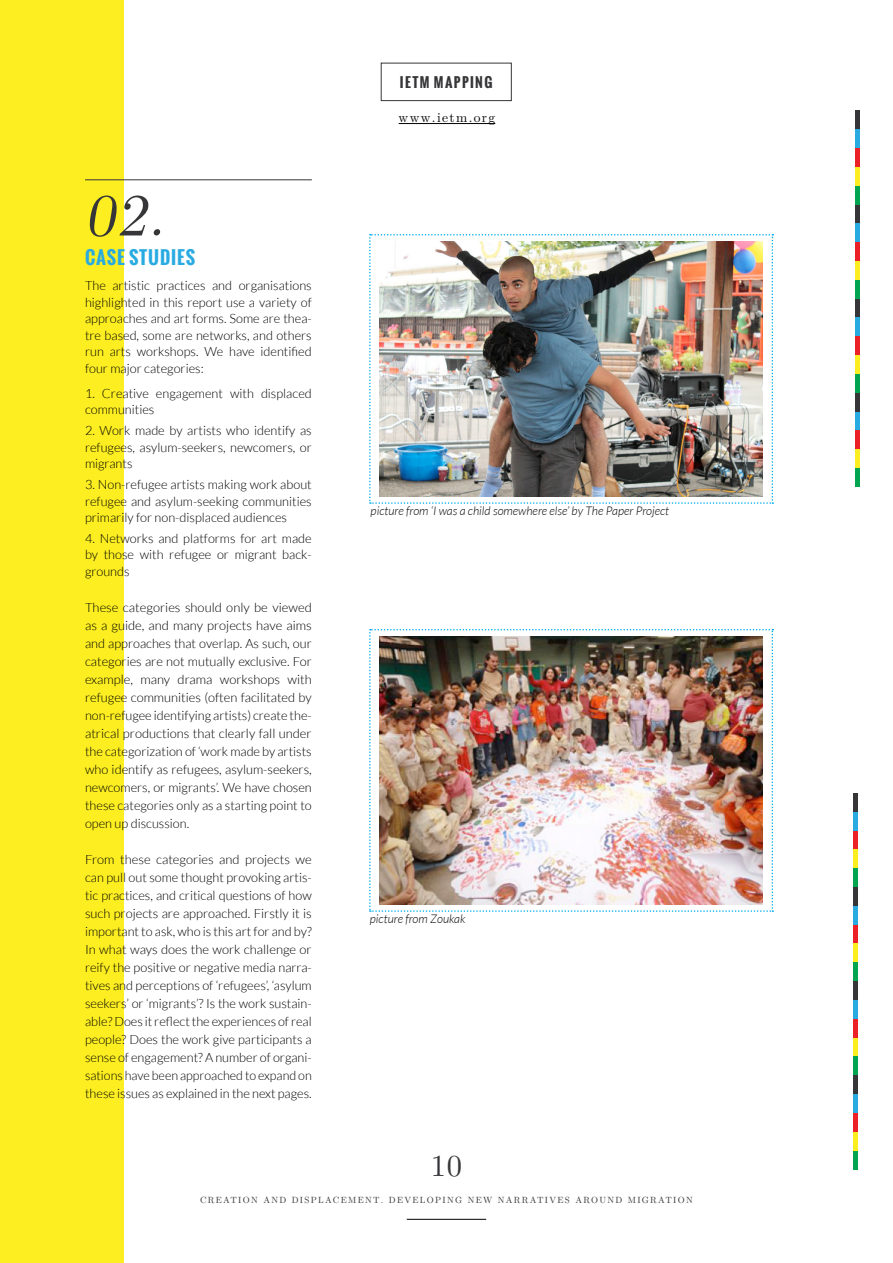
<style>
.page{position:relative;width:893px;height:1263px;background:#fff}
.page>*{position:absolute;margin:0;border:0;box-sizing:border-box;transform-origin:0 0}
.t1{font:60px "LM Roman Slant 10";color:#363639}
.t2{font:30.6px "LM Roman 10";color:#363639}
.t3{font:700 18px "Oswald";letter-spacing:.05em;color:#29abe2}
.t4{font:13.5px "LM Roman 10";color:#000}
.t5{font:700 13.5px "Oswald";letter-spacing:.1em;color:#363639}
.t6{font:300 12.75px/18px "Lato";color:#000;text-align:justify}
.t7{font:italic 300 12px "Lato";color:#000}
.t8{font:9px "LM Roman 10";letter-spacing:.145em;color:#363639}
</style>
<div class="page">
<div style="left:0;top:0;width:123px;height:1263px;background:#fcee21"></div>
<div style="left:381px;top:63px;width:131px;height:38px;border:1px solid #363639"></div>
<hr style="left:407px;top:1219px;width:79px;height:1px;background:#000">
<hr style="left:856px;top:393px;width:4px;height:19px;background:#363639">
<hr style="left:856px;top:299px;width:4px;height:18px;background:#363639">
<hr style="left:856px;top:205px;width:4px;height:18px;background:#363639">
<hr style="left:856px;top:111px;width:4px;height:18px;background:#363639">
<hr style="left:856px;top:412px;width:4px;height:18px;background:#29abe2">
<hr style="left:856px;top:317px;width:4px;height:19px;background:#29abe2">
<hr style="left:856px;top:223px;width:4px;height:19px;background:#29abe2">
<hr style="left:856px;top:129px;width:4px;height:19px;background:#29abe2">
<hr style="left:856px;top:430px;width:4px;height:19px;background:#ec2027">
<hr style="left:856px;top:336px;width:4px;height:19px;background:#ec2027">
<hr style="left:856px;top:242px;width:4px;height:19px;background:#ec2027">
<hr style="left:856px;top:148px;width:4px;height:19px;background:#ec2027">
<hr style="left:856px;top:449px;width:4px;height:19px;background:#fcee21">
<hr style="left:856px;top:355px;width:4px;height:19px;background:#fcee21">
<hr style="left:856px;top:261px;width:4px;height:19px;background:#fcee21">
<hr style="left:856px;top:167px;width:4px;height:19px;background:#fcee21">
<hr style="left:856px;top:468px;width:4px;height:19px;background:#02a54f">
<hr style="left:856px;top:374px;width:4px;height:19px;background:#02a54f">
<hr style="left:856px;top:280px;width:4px;height:19px;background:#02a54f">
<hr style="left:856px;top:186px;width:4px;height:19px;background:#02a54f">
<hr style="left:854px;top:1075px;width:4px;height:19px;background:#363639">
<hr style="left:854px;top:981px;width:4px;height:19px;background:#363639">
<hr style="left:854px;top:887px;width:4px;height:19px;background:#363639">
<hr style="left:854px;top:793px;width:4px;height:19px;background:#363639">
<hr style="left:854px;top:1094px;width:4px;height:19px;background:#29abe2">
<hr style="left:854px;top:1000px;width:4px;height:19px;background:#29abe2">
<hr style="left:854px;top:906px;width:4px;height:19px;background:#29abe2">
<hr style="left:854px;top:812px;width:4px;height:19px;background:#29abe2">
<hr style="left:854px;top:1113px;width:4px;height:19px;background:#ec2027">
<hr style="left:854px;top:1019px;width:4px;height:19px;background:#ec2027">
<hr style="left:854px;top:925px;width:4px;height:18px;background:#ec2027">
<hr style="left:854px;top:831px;width:4px;height:18px;background:#ec2027">
<hr style="left:854px;top:1132px;width:4px;height:18px;background:#fcee21">
<hr style="left:854px;top:1038px;width:4px;height:18px;background:#fcee21">
<hr style="left:854px;top:943px;width:4px;height:19px;background:#fcee21">
<hr style="left:854px;top:849px;width:4px;height:19px;background:#fcee21">
<hr style="left:854px;top:1150px;width:4px;height:19px;background:#02a54f">
<hr style="left:854px;top:1056px;width:4px;height:19px;background:#02a54f">
<hr style="left:854px;top:962px;width:4px;height:19px;background:#02a54f">
<hr style="left:854px;top:868px;width:4px;height:19px;background:#02a54f">
<hr style="left:85px;top:179px;width:227px;height:1px;background:#363639">
<hr style="left:399px;top:123px;width:96px;height:1px;background:#000">
<img style="left:369px;top:234px;width:404px;height:270px">
<img style="left:369px;top:629px;width:404px;height:283px">
<p class="t5" style="left:400px;top:73px;width:94px">IETM MAPPING</p>
<h1 class="t1" style="left:85px;top:168px;width:81px">02.</h1>
<h3 class="t3" style="left:85px;top:244px;width:112px">CASE STUDIES</h3>
<p class="t6" style="left:85px;top:278px;width:228px;line-height:16.5px">The artistic practices and organisations highlighted in this report use a variety of approaches and art forms. Some are thea&shy;tre based, some are networks, and others run arts workshops. We have identified four major categories:</p>
<p class="t6" style="left:85px;top:385px;width:228px;line-height:16.5px">1. Creative engagement with displaced communities</p>
<p class="t6" style="left:85px;top:422px;width:228px;line-height:16.5px">2. Work made by artists who identify as refugees, asylum-seekers, newcomers, or migrants</p>
<p class="t6" style="left:85px;top:476px;width:228px;line-height:16.5px">3. Non-refugee artists making work about refugee and asylum-seeking communities primarily for non-displaced audiences</p>
<p class="t6" style="left:85px;top:530px;width:228px;line-height:16.5px">4. Networks and platforms for art made by those with refugee or migrant back&shy;grounds</p>
<p class="t6" style="left:85px;top:598px;width:228px">These categories should only be viewed as a guide, and many projects have aims and approaches that overlap. As such, our categories are not mutually exclusive. For example, many drama workshops with refugee communities (often facilitated by non-refugee identifying artists) create the&shy;atrical productions that clearly fall under the categorization of ‘work made by artists who identify as refugees, asylum-seekers, newcomers, or migrants’. We have chosen these categories only as a starting point to open up discussion.</p>
<p class="t6" style="left:85px;top:850px;width:228px">From these categories and projects we can pull out some thought provoking artis&shy;tic practices, and critical questions of how such projects are approached. Firstly it is important to ask, who is this art for and by?<br>In what ways does the work challenge or reify the positive or negative media narra&shy;tives and perceptions of ‘refugees’, ‘asylum seekers’ or ‘migrants’? Is the work sustain&shy;able? Does it reflect the experiences of real people? Does the work give participants a sense of engagement? A number of organi&shy;sations have been approached to expand on these issues as explained in the next pages.</p>
<p class="t4" style="left:399px;top:106px;width:98px">WWW.IETM.ORG</p>
<p class="t7" style="left:371px;top:504px;width:300px">picture from ‘I was a child somewhere else’ by The Paper Project</p>
<p class="t7" style="left:370px;top:912px;width:97px">picture from Zoukak</p>
<h2 class="t2" style="left:431px;top:1141px;width:33px">10</h2>
<p class="t8" style="left:200px;top:1193px;width:494px">CREATION AND DISPLACEMENT. DEVELOPING NEW NARRATIVES AROUND MIGRATION</p>
</div>
